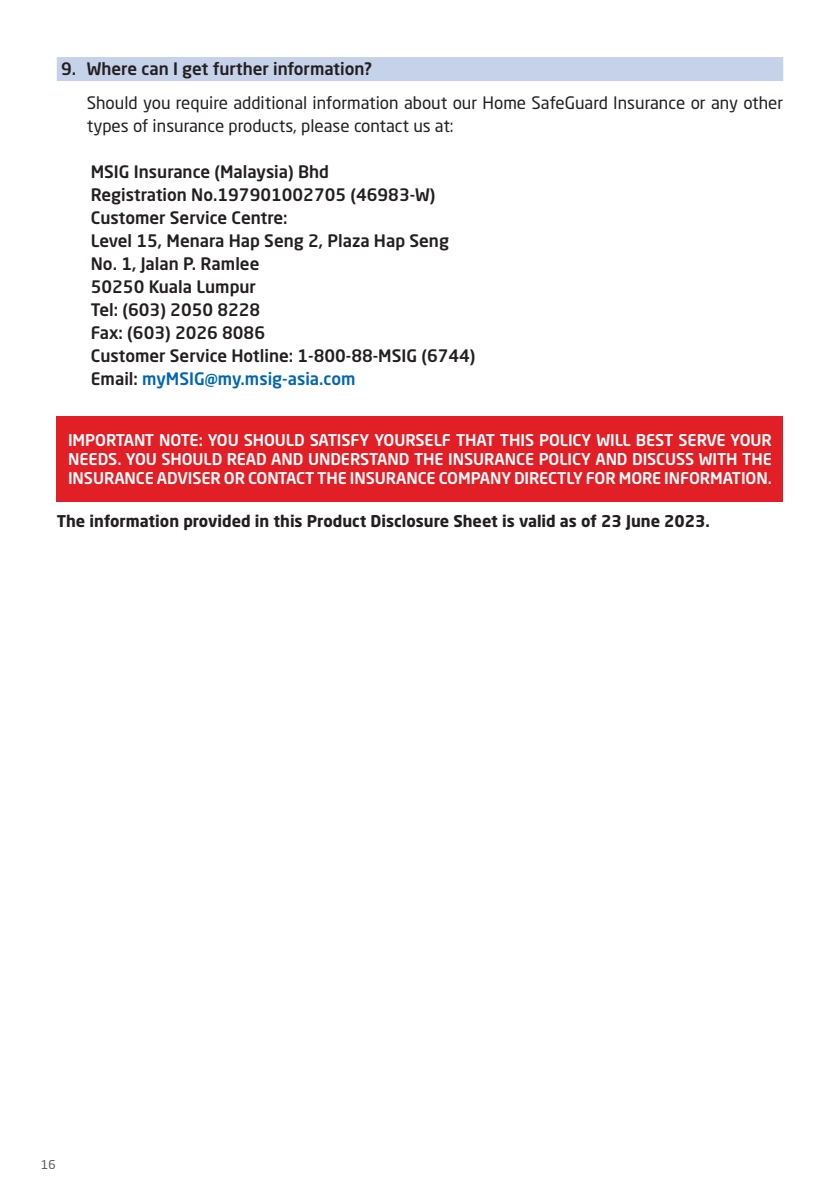
<style>
.page{position:relative;width:840px;height:1191px;background:#fff}
.page>*{position:absolute;margin:0;border:0;box-sizing:border-box;transform-origin:0 0}
.BASE-2__Tab_Start_at{font:500 17px/23px "Neo Sans Std";color:#231f20}
.BASE__Reg__8_5_11_5{font:17px/23px "Neo Sans Std";color:#231f20}
.BAND-2__Disclosure{font:500 17px "Neo Sans Std";color:#231f20}
.BASE-2__Tab_Start_at-2{font:500 16px/19.2px "Neo Sans Std";letter-spacing:-.005em;color:#fff;text-align:justify}
.BASE-2__Tab_Start_at-3{font:700 16px "Neo Sans Std";color:#231f20}
.t1{font:12px "Neo Sans Std";color:#57585a}
.s1{color:#0166b3}
</style>
<div class="page">
<div style="left:57px;top:57px;width:725px;height:24px;background:#c6d2ea"></div>
<div style="left:57px;top:416px;width:725px;height:86px;background:#e21f26"></div>
<p class="BAND-2__Disclosure" style="left:61px;top:58px;width:312px">9. Where can I get further information?</p>
<p class="BASE__Reg__8_5_11_5" style="left:87px;top:91px;width:697px">Should you require additional information about our Home SafeGuard Insurance or any other types of insurance products, please contact us at:</p>
<p class="BASE-2__Tab_Start_at" style="left:91px;top:160px;width:386px">MSIG Insurance (Malaysia) Bhd<br>Registration No.197901002705 (46983-W)<br>Customer Service Centre:<br>Level 15, Menara Hap Seng 2, Plaza Hap Seng<br>No. 1, Jalan P. Ramlee<br>50250 Kuala Lumpur<br>Tel: (603) 2050 8228<br>Fax: (603) 2026 8086<br>Customer Service Hotline: 1-800-88-MSIG (6744)<br>Email: <span class="s1">myMSIG@my.msig-asia.com</span></p>
<p class="BASE-2__Tab_Start_at-2" style="left:68px;top:430px;width:705px">IMPORTANT NOTE: YOU SHOULD SATISFY YOURSELF THAT THIS POLICY WILL BEST SERVE YOUR NEEDS. YOU SHOULD READ AND UNDERSTAND THE INSURANCE POLICY AND DISCUSS WITH THE INSURANCE ADVISER OR CONTACT THE INSURANCE COMPANY DIRECTLY FOR MORE INFORMATION.</p>
<p class="BASE-2__Tab_Start_at-3" style="left:57px;top:511px;width:654px">The information provided in this Product Disclosure Sheet is valid as of 23 June 2023.</p>
<p class="t1" style="left:41px;top:1157px;width:16px">16</p>
</div>
